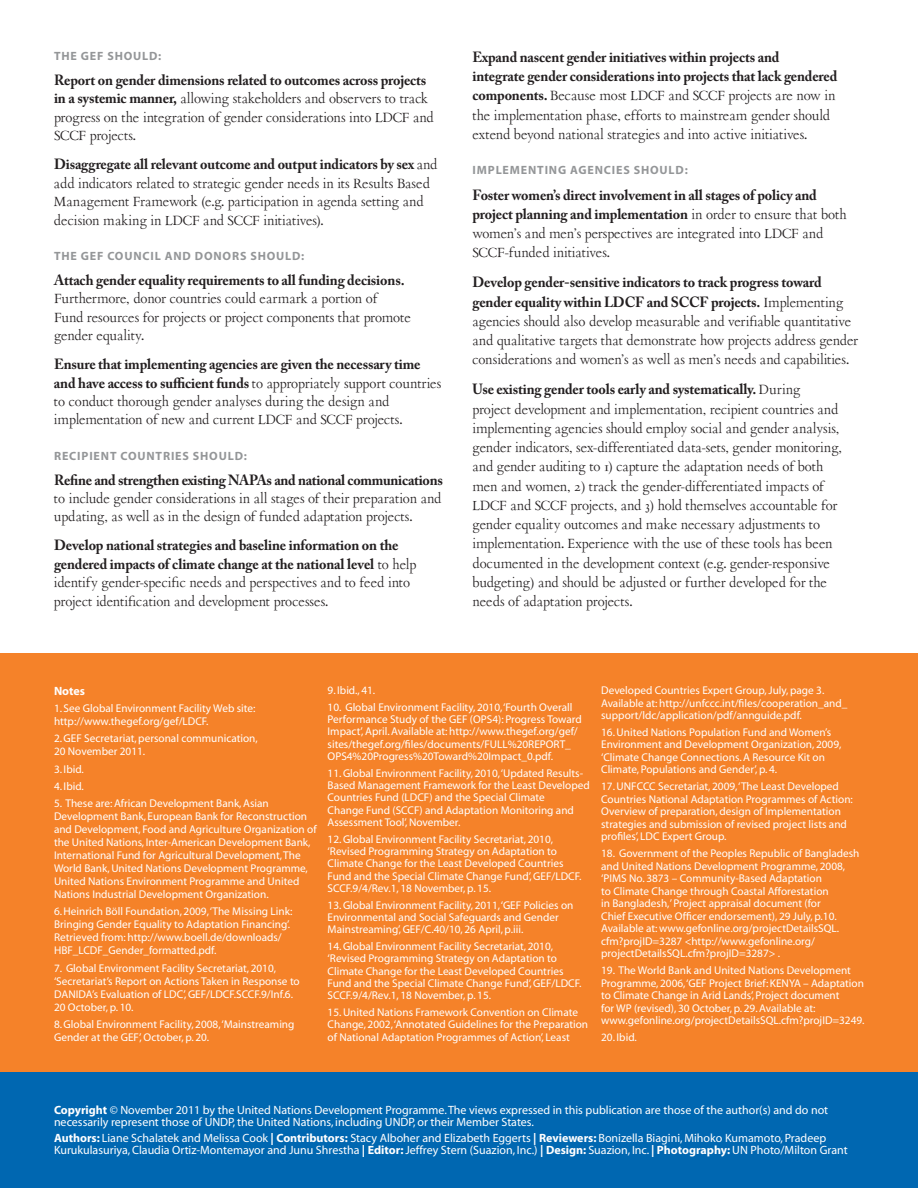
<style>
.page{position:relative;width:918px;height:1188px;background:#fff}
.page>*{position:absolute;margin:0;border:0;box-sizing:border-box;transform-origin:0 0}
.t1{font:700 14.7px/19.2px "Adobe Caslon Pro";letter-spacing:-.01em;color:#231f20;scale:.96 1}
.t2{font:14.25px/19.2px "Aetna JY Roman";letter-spacing:-.005em;color:#231f20}
.t3{font:12px/12px "Myriad";color:#fff}
.t4{font:700 12px "Myriad Pro";letter-spacing:.07em;color:#949698}
.t5{font:700 12px "Myriad";color:#fff}
.t6{font:11.25px/12.5px "Myriad";color:#fff}
.s1{font-family:"Adobe Caslon Pro";font-weight:700;font-size:14.7px}
.s2{font-family:"Aetna JY Roman";font-weight:400;font-size:14.25px}
.s3{font-weight:700}
</style>
<div class="page">
<div style="left:0;top:653px;width:918px;height:420px;background:#f58229"></div>
<div style="left:0;top:1072px;width:918px;height:116px;background:#0067b1"></div>
<p class="t4" style="left:54px;top:48px;width:109px">THE GEF SHOULD:</p>
<h1 class="t1" style="left:54px;top:70px;width:389px">Report on gender dimensions related to outcomes across projects</h1>
<p class="t2" style="left:54px;top:90px;width:381px;line-height:18.3px"><span class="s1">in a systemic manner,</span> allowing stakeholders and observers to track progress on the integration of gender considerations into LDCF and<br>SCCF projects.</p>
<h1 class="t1" style="left:54px;top:154px;width:401px">Disaggregate all relevant outcome and output indicators by sex <span class="s2">and</span></h1>
<p class="t2" style="left:54px;top:174px;width:377px;line-height:18.8px">add indicators related to strategic gender needs in its Results Based<br>Management Framework (e.g. participation in agenda setting and decision making in LDCF and SCCF initiatives).</p>
<p class="t4" style="left:54px;top:248px;width:252px">THE GEF COUNCIL AND DONORS SHOULD:</p>
<h1 class="t1" style="left:54px;top:270px;width:367px">Attach gender equality requirements to all funding decisions.</h1>
<p class="t2" style="left:54px;top:290px;width:358px;line-height:18.3px">Furthermore, donor countries could earmark a portion of<br>Fund resources for projects or project components that promote gender equality.</p>
<h1 class="t1" style="left:54px;top:355px;width:383px">Ensure that implementing agencies are given the necessary time</h1>
<p class="t2" style="left:54px;top:374px;width:389px;line-height:18.3px"><span class="s1">and have access to sufficient funds</span> to appropriately support countries to conduct thorough gender analyses during the design and implementation of new and current LDCF and SCCF projects.</p>
<p class="t4" style="left:54px;top:448px;width:194px">RECIPIENT COUNTRIES SHOULD:</p>
<h1 class="t1" style="left:54px;top:470px;width:193px">Refine and strengthen existing NAPA</h1>
<h1 class="t1" style="left:267px;top:470px;width:185px">s and national communications</h1>
<p class="t2" style="left:54px;top:489px;width:389px;line-height:18.3px">to include gender considerations in all stages of their preparation and updating, as well as in the design of funded adaptation projects.</p>
<h1 class="t1" style="left:54px;top:536px;width:379px;line-height:18.3px">Develop national strategies and baseline information on the gendered impacts of climate change at the national level <span class="s2">to help</span></h1>
<p class="t2" style="left:54px;top:574px;width:358px;line-height:18.8px">identify gender-specific needs and perspectives and to feed into project identification and development processes.</p>
<h1 class="t1" style="left:472px;top:47px;width:382px">Expand nascent gender initiatives within projects and<br>integrate gender considerations into projects that lack gendered</h1>
<p class="t2" style="left:472px;top:86px;width:365px"><span class="s1">components.</span> Because most LDCF and SCCF projects are now in the implementation phase, efforts to mainstream gender should extend beyond national strategies and into active initiatives.</p>
<p class="t4" style="left:473px;top:162px;width:217px">IMPLEMENTING AGENCIES SHOULD:</p>
<h1 class="t1" style="left:472px;top:185px;width:391px">Foster women’s direct involvement in all stages of policy and project planning and implementation <span class="s2">in order to ensure that both</span></h1>
<p class="t2" style="left:472px;top:224px;width:352px">women’s and men’s perspectives are integrated into LDCF and<br>SCCF-funded initiatives.</p>
<h1 class="t1" style="left:472px;top:273px;width:365px">Develop gender-sensitive indicators to track progress toward gender equality within LDCF</h1>
<p class="t2" style="left:473px;top:293px;width:387px;text-indent:239px"><span class="s1">projects.</span> Implementing agencies should also develop measurable and verifiable quantitative and qualitative targets that demonstrate how projects address gender considerations and women’s as well as men’s needs and capabilities.</p>
<h1 class="t1" style="left:472px;top:380px;width:343px">Use existing gender tools early and systematically. <span class="s2">During</span></h1>
<p class="t2" style="left:473px;top:400px;width:371px">project development and implementation, recipient countries and implementing agencies should employ social and gender analysis, gender indicators, sex-differentiated data-sets, gender monitoring, and gender auditing to 1) capture the adaptation needs of both men and women, 2) track the gender-differentiated impacts of LDCF and SCCF projects, and 3) hold themselves accountable for gender equality outcomes and make necessary adjustments to implementation. Experience with the use of these tools has been documented in the development context (e.g. gender-responsive budgeting) and should be adjusted or further developed for the needs of adaptation projects.</p>
<h1 class="t1" style="left:647px;top:292px;width:36px">and SCCF</h1>
<p class="t5" style="left:54px;top:684px;width:33px">Notes</p>
<p class="t6" style="left:54px;top:702px;width:203px;line-height:13px">1. See Global Environment Facility Web site: http://www.thegef.org/gef/LDCF.</p>
<p class="t6" style="left:54px;top:732px;width:205px;line-height:13px">2. GEF Secretariat, personal communication,<br>20 November 2011.</p>
<p class="t6" style="left:54px;top:763px;width:31px">3. Ibid.</p>
<p class="t6" style="left:54px;top:780px;width:31px">4. Ibid.</p>
<p class="t6" style="left:54px;top:797px;width:264px;line-height:13px">5. These are: African Development Bank, Asian Development Bank, European Bank for Reconstruction and Development, Food and Agriculture Organization of the United Nations, Inter-American Development Bank, International Fund for Agricultural Development, The World Bank, United Nations Development Programme, United Nations Environment Programme and United Nations Industrial Development Organization.</p>
<p class="t6" style="left:54px;top:906px;width:240px;line-height:13px">6. Heinrich Böll Foundation, 2009, ‘The Missing Link:<br>Bringing Gender Equality to Adaptation Financing’.<br>Retrieved from: http://www.boell.de/downloads/ HBF_LCDF_Gender_formatted.pdf.</p>
<p class="t6" style="left:54px;top:962px;width:247px;line-height:13px">7. Global Environment Facility Secretariat, 2010, ‘Secretariat’s Report on Actions Taken in Response to DANIDA’s Evaluation of LDC’, GEF/LDCF.SCCF.9/Inf.6.<br>20 October, p. 10.</p>
<p class="t6" style="left:54px;top:1018px;width:242px;line-height:13px">8. Global Environment Facility, 2008, ‘Mainstreaming<br>Gender at the GEF’, October, p. 20.</p>
<p class="t6" style="left:328px;top:685px;width:49px">9. Ibid., 41.</p>
<p class="t6" style="left:328px;top:701px;width:256px">10. Global Environment Facility, 2010, ‘Fourth Overall Performance Study of the GEF (OPS4): Progress Toward Impact’, April. Available at: http://www.thegef.org/gef/ sites/thegef.org/files/documents/FULL%20REPORT_ OPS4%20Progress%20Toward%20Impact_0.pdf.</p>
<p class="t6" style="left:328px;top:767px;width:264px">11. Global Environment Facility, 2010, ‘Updated Results-Based Management Framework for the Least Developed Countries Fund (LDCF) and the Special Climate<br>Change Fund (SCCF) and Adaptation Monitoring and Assessment Tool’, November.</p>
<p class="t6" style="left:328px;top:833px;width:255px">12. Global Environment Facility Secretariat, 2010, ‘Revised Programming Strategy on Adaptation to Climate Change for the Least Developed Countries Fund and the Special Climate Change Fund’, GEF/LDCF.<br>SCCF.9/4/Rev.1, 18 November, p. 15.</p>
<p class="t6" style="left:328px;top:899px;width:247px">13. Global Environment Facility, 2011, ‘GEF Policies on<br>Environmental and Social Safeguards and Gender<br>Mainstreaming’, GEF/C.40/10, 26 April, p.iii.</p>
<p class="t6" style="left:328px;top:941px;width:255px">14. Global Environment Facility Secretariat, 2010, ‘Revised Programming Strategy on Adaptation to Climate Change for the Least Developed Countries Fund and the Special Climate Change Fund’, GEF/LDCF.<br>SCCF.9/4/Rev.1, 18 November, p. 15.</p>
<p class="t6" style="left:328px;top:1007px;width:262px">15. United Nations Framework Convention on Climate<br>Change, 2002, ‘Annotated Guidelines for the Preparation of National Adaptation Programmes of Action’, Least</p>
<p class="t6" style="left:601px;top:685px;width:248px">Developed Countries Expert Group, July, page 3.<br>Available at: http://unfccc.int/files/cooperation_and_ support/ldc/application/pdf/annguide.pdf.</p>
<p class="t6" style="left:601px;top:726px;width:242px">16. United Nations Population Fund and Women’s Environment and Development Organization, 2009, ‘Climate Change Connections. A Resource Kit on Climate, Populations and Gender’, p. 4.</p>
<p class="t6" style="left:601px;top:781px;width:253px">17. UNFCCC Secretariat, 2009, ‘The Least Developed Countries National Adaptation Programmes of Action:<br>Overview of preparation, design of Implementation strategies and submission of revised project lists and profiles’, LDC Expert Group.</p>
<p class="t6" style="left:601px;top:848px;width:260px">18. Government of the Peoples Republic of Bangladesh and United Nations Development Programme, 2008, ‘PIMS No. 3873 – Community-Based Adaptation<br>to Climate Change through Coastal Afforestation<br>in Bangladesh,’ Project appraisal document (for<br>Chief Executive Officer endorsement), 29 July, p.10.<br>Available at: www.gefonline.org/projectDetailsSQL. cfm?projID=3287 &lt;http://www.gefonline.org/ projectDetailsSQL.cfm?projID=3287&gt; .</p>
<p class="t6" style="left:601px;top:965px;width:265px">19. The World Bank and United Nations Development Programme, 2006, ‘GEF Project Brief: KENYA – Adaptation to Climate Change in Arid Lands’, Project document<br>for WP (revised), 30 October, p. 29. Available at: www.gefonline.org/projectDetailsSQL.cfm?projID=3249.</p>
<p class="t6" style="left:601px;top:1031px;width:37px">20. Ibid.</p>
<p class="t3" style="left:54px;top:1104px;width:776px"><span class="s3">Copyright</span> © November 2011 by the United Nations Development Programme. The views expressed in this publication are those of the author(s) and do not necessarily represent those of UNDP, the United Nations, including UNDP, or their Member States.</p>
<p class="t3" style="left:54px;top:1133px;width:795px"><span class="s3">Authors:</span> Liane Schalatek and Melissa Cook <span class="s3">| Contributors:</span> Stacy Alboher and Elizabeth Eggerts <span class="s3">| Reviewers:</span> Bonizella Biagini, Mihoko Kumamoto, Pradeep<br>Kurukulasuriya, Claudia Ortiz-Montemayor and Junu Shrestha <span class="s3">| Editor:</span> Jeffrey Stern (Suazion, Inc.) <span class="s3">| Design:</span> Suazion, Inc. <span class="s3">| Photography:</span> UN Photo/Milton Grant</p>
</div>
